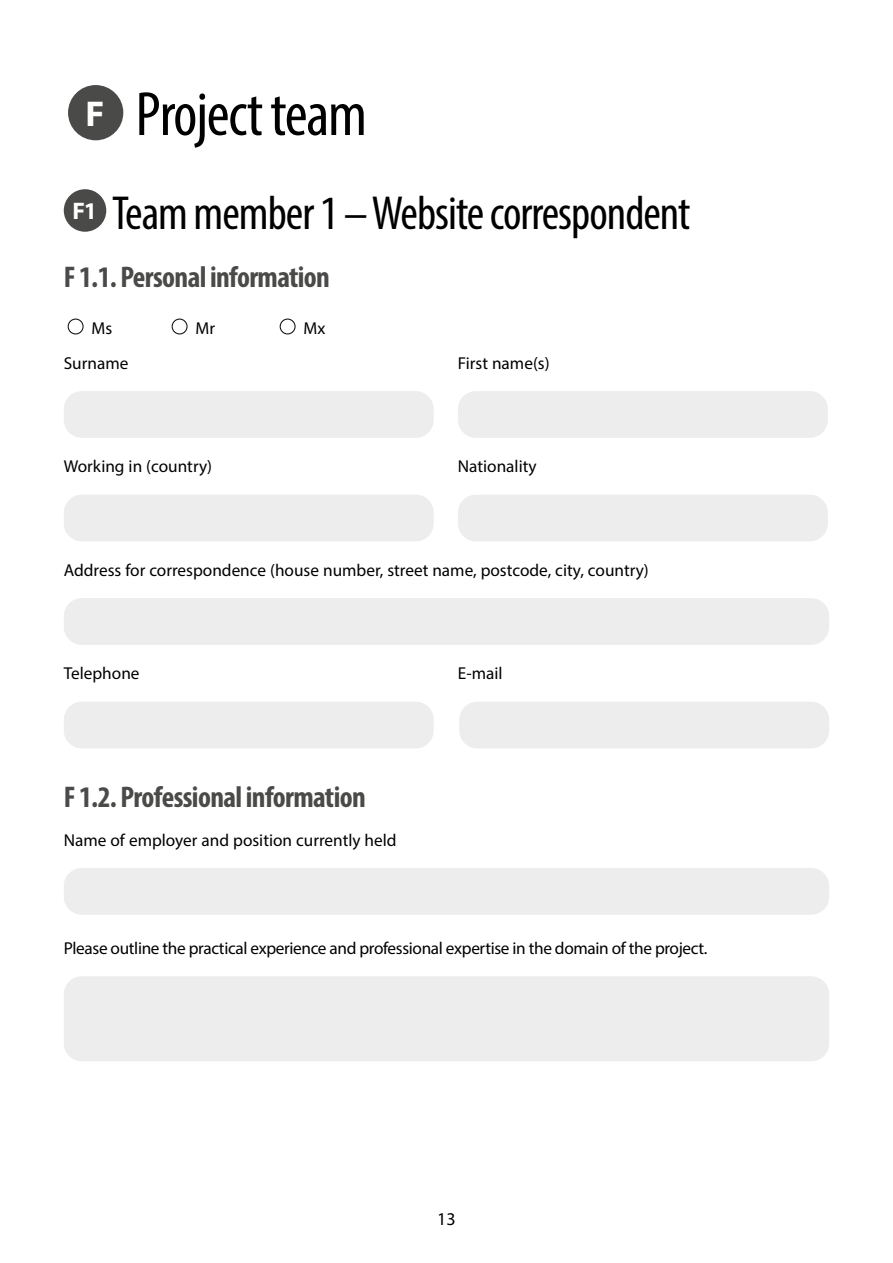
<style>
.page{position:relative;width:893px;height:1263px;background:#fff}
.page>*{position:absolute;margin:0;border:0;box-sizing:border-box;transform-origin:0 0}
.t1{font:condensed 63px "Myriad Pro";letter-spacing:-.02em;color:#000}
.t2{font:condensed 48px "Myriad Pro";letter-spacing:-.02em;color:#000}
.t3{font:700 condensed 30px "Myriad Pro";letter-spacing:-.02em;color:#4a4a49}
.t4{font:18px "Myriad Pro";color:#000}
.t5{font:17.25px "Myriad Pro";color:#000}
.t6{font:17.25px "Myriad Pro";letter-spacing:-.02em;color:#000}
.s1{font-weight:700;font-stretch:normal;font-size:36px;color:#fff}
</style>
<div class="page">
<div style="left:68px;top:85px;width:55px;height:55px;background:#4a4a49;border-radius:50%"></div>
<div style="left:64px;top:189px;width:42px;height:43px;background:#4a4a49;border-radius:50%"></div>
<div style="left:68px;top:319px;width:15px;height:15px;border:1px solid #000;border-radius:50%"></div>
<div style="left:172px;top:319px;width:15px;height:15px;border:1px solid #000;border-radius:50%"></div>
<div style="left:280px;top:319px;width:15px;height:15px;border:1px solid #000;border-radius:50%"></div>
<div style="left:64px;top:391px;width:370px;height:47px;background:#ededed;border-radius:18px"></div>
<div style="left:458px;top:391px;width:370px;height:47px;background:#ededed;border-radius:18px"></div>
<div style="left:64px;top:495px;width:370px;height:46px;background:#ededed;border-radius:18px"></div>
<div style="left:458px;top:495px;width:370px;height:46px;background:#ededed;border-radius:18px"></div>
<div style="left:64px;top:598px;width:765px;height:47px;background:#ededed;border-radius:18px"></div>
<div style="left:64px;top:702px;width:370px;height:46px;background:#ededed;border-radius:18px"></div>
<div style="left:459px;top:702px;width:370px;height:46px;background:#ededed;border-radius:18px"></div>
<div style="left:64px;top:868px;width:765px;height:47px;background:#ededed;border-radius:18px"></div>
<div style="left:64px;top:976px;width:765px;height:85px;background:#ededed;border-radius:18px"></div>
<h1 class="t1" style="left:86px;top:76px;width:283px"><span class="s1">F</span> Project team</h1>
<h2 class="t2" style="left:72px;top:184px;width:619px"><sup>F1</sup> Team member 1 – Website correspondent</h2>
<h3 class="t3" style="left:64px;top:258px;width:268px">F 1.1. Personal information</h3>
<p class="t5" style="left:91px;top:318px;width:22px">Ms</p>
<p class="t5" style="left:195px;top:318px;width:21px">Mr</p>
<p class="t5" style="left:303px;top:318px;width:23px">Mx</p>
<p class="t5" style="left:64px;top:352px;width:66px">Surname</p>
<p class="t5" style="left:458px;top:352px;width:93px">First name(s)</p>
<p class="t5" style="left:64px;top:456px;width:150px">Working in (country)</p>
<p class="t5" style="left:458px;top:456px;width:80px">Nationality</p>
<p class="t5" style="left:64px;top:559px;width:587px">Address for correspondence (house number, street name, postcode, city, country)</p>
<p class="t5" style="left:64px;top:663px;width:77px">Telephone</p>
<p class="t5" style="left:458px;top:663px;width:46px">E-mail</p>
<h3 class="t3" style="left:64px;top:778px;width:304px">F 1.2. Professional information</h3>
<p class="t5" style="left:64px;top:829px;width:334px">Name of employer and position currently held</p>
<p class="t6" style="left:64px;top:937px;width:645px">Please outline the practical experience and professional expertise in the domain of the project.</p>
<p class="t4" style="left:437px;top:1207px;width:20px">13</p>
</div>
